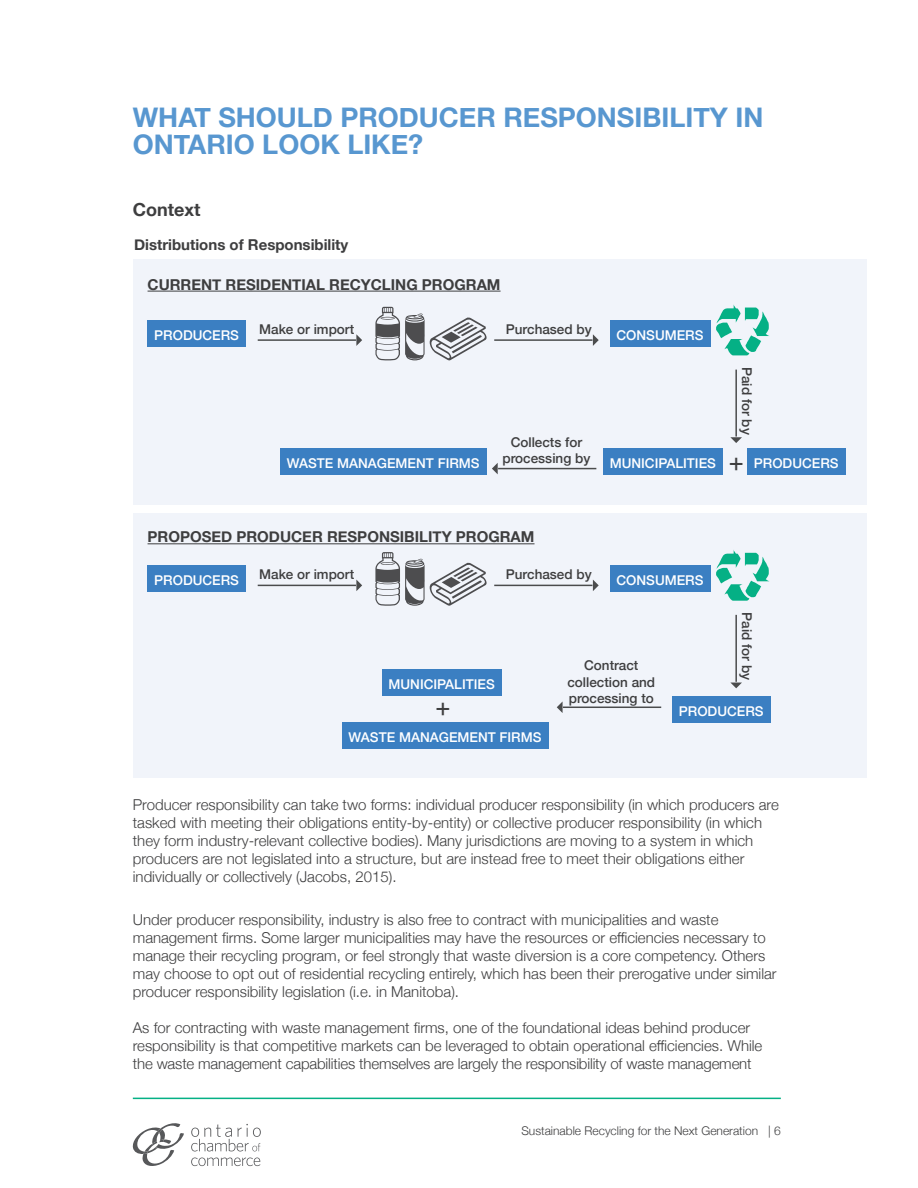
<style>
.page{position:relative;width:918px;height:1188px;background:#fff}
.page>*{position:absolute;margin:0;border:0;box-sizing:border-box;transform-origin:0 0}
.t1{font:30px "DIN";color:#3e3e3f}
.t2{font:700 27px "Helvetica Neue";color:#5897d0}
.t3{font:700 18px "Helvetica Neue";color:#3e3e3f}
.t4{font:300 15px/18px "Helvetica Neue";color:#3e3e3f}
.t5{font:700 15px "Helvetica Neue";color:#3e3e3f}
.t6{font:500 13.5px "Helvetica Neue";color:#fff}
.t7{font:500 13.5px/16.2px "Helvetica Neue";color:#3e3e3f;text-align:center}
.t8{font:300 12px "Helvetica Neue";color:#3e3e3f}
</style>
<div class="page">
<hr style="left:133px;top:1098px;width:648px;height:1px;background:#05b085">
<svg style="left:191px;top:1124px;width:70px;height:28px"></svg>
<svg style="left:191px;top:1158px;width:69px;height:8px"></svg>
<svg style="left:133px;top:1123px;width:51px;height:43px"></svg>
<div style="left:134px;top:514px;width:733px;height:264px;background:#f1f4fa"></div>
<hr style="left:148px;top:543px;width:387px;height:1px;background:#3e3e3f">
<div style="left:133px;top:259px;width:734px;height:246px;background:#f1f4fa"></div>
<svg style="left:375px;top:307px;width:112px;height:53px"></svg>
<svg style="left:716px;top:305px;width:53px;height:50px"></svg>
<hr style="left:258px;top:339px;width:98px;height:2px;background:#4b4c4d">
<svg style="left:356px;top:334px;width:6px;height:12px"></svg>
<hr style="left:494px;top:339px;width:99px;height:2px;background:#4b4c4d">
<svg style="left:593px;top:334px;width:6px;height:12px"></svg>
<hr style="left:735px;top:370px;width:2px;height:67px;background:#4b4c4d">
<svg style="left:730px;top:437px;width:12px;height:6px"></svg>
<div style="left:148px;top:320px;width:98px;height:27px;background:#3b7fc2"></div>
<div style="left:610px;top:320px;width:100px;height:27px;background:#3b7fc2"></div>
<div style="left:747px;top:448px;width:98px;height:27px;background:#3b7fc2"></div>
<div style="left:603px;top:448px;width:120px;height:27px;background:#3b7fc2"></div>
<div style="left:280px;top:448px;width:206px;height:27px;background:#3b7fc2"></div>
<hr style="left:498px;top:468px;width:98px;height:1px;background:#4b4c4d">
<svg style="left:492px;top:463px;width:6px;height:11px"></svg>
<svg style="left:375px;top:552px;width:112px;height:54px"></svg>
<svg style="left:716px;top:550px;width:53px;height:51px"></svg>
<hr style="left:258px;top:585px;width:98px;height:1px;background:#4b4c4d">
<svg style="left:356px;top:580px;width:6px;height:11px"></svg>
<hr style="left:494px;top:585px;width:99px;height:1px;background:#4b4c4d">
<svg style="left:593px;top:580px;width:6px;height:11px"></svg>
<hr style="left:735px;top:615px;width:2px;height:67px;background:#4b4c4d">
<svg style="left:731px;top:683px;width:11px;height:5px"></svg>
<div style="left:148px;top:566px;width:98px;height:26px;background:#3b7fc2"></div>
<div style="left:610px;top:566px;width:100px;height:26px;background:#3b7fc2"></div>
<div style="left:672px;top:696px;width:98px;height:26px;background:#3b7fc2"></div>
<hr style="left:563px;top:707px;width:98px;height:1px;background:#4b4c4d">
<svg style="left:557px;top:701px;width:6px;height:12px"></svg>
<div style="left:382px;top:669px;width:120px;height:27px;background:#3b7fc2"></div>
<div style="left:342px;top:723px;width:206px;height:26px;background:#3b7fc2"></div>
<hr style="left:148px;top:291px;width:353px;height:1px;background:#3e3e3f">
<h2 class="t2" style="left:133px;top:96px;width:44px">WHAT</h2>
<h2 class="t2" style="left:218px;top:96px;width:38px">SHOUL</h2>
<h2 class="t2" style="left:313px;top:96px;width:126px">D PRODUCE</h2>
<h2 class="t2" style="left:476px;top:96px;width:173px">R RESPONSIBILITY</h2>
<h2 class="t2" style="left:735px;top:96px;width:14px">IN</h2>
<h2 class="t2" style="left:133px;top:123px;width:20px">ONTA</h2>
<h2 class="t2" style="left:206px;top:123px;width:76px">RIO LOO</h2>
<h2 class="t2" style="left:320px;top:123px;width:104px">K LI KE?</h2>
<p class="t3" style="left:133px;top:195px;width:69px">CONTEXT</p>
<p class="t5" style="left:134px;top:233px;width:216px">DISTRIBUTIONS OF RESPONSIBILITY</p>
<p class="t5" style="left:148px;top:272px;width:352px">CURRENT RESIDENTIAL RECYCLING PROGRAM</p>
<p class="t6" style="left:154px;top:324px;width:85px">PRODUCERS</p>
<p class="t7" style="left:259px;top:321px;width:97px">MAKE OR IMPORT</p>
<p class="t6" style="left:617px;top:324px;width:11px">CONS</p>
<p class="t6" style="left:655px;top:324px;width:48px">UMERS</p>
<p class="t7" style="left:506px;top:321px;width:87px">PURCHASED BY</p>
<p class="t7" style="left:756px;top:367px;width:69px;rotate:90deg">PAID FOR BY</p>
<p class="t7" style="left:503px;top:433px;width:89px">COLLECTS FOR<br>PROCESSING BY</p>
<h1 class="t1" style="left:728px;top:442px;width:17px">+</h1>
<p class="t6" style="left:287px;top:452px;width:183px">WASTE MANAG EMENT FIRMS</p>
<p class="t6" style="left:610px;top:452px;width:106px">MUNICIPALITIES</p>
<p class="t6" style="left:754px;top:452px;width:85px">PRODUCERS</p>
<p class="t5" style="left:148px;top:525px;width:386px">PROPOSED PRODUCER RESPONSIBILITY PROGRAM</p>
<p class="t6" style="left:154px;top:570px;width:85px">PRODUCERS</p>
<p class="t7" style="left:259px;top:566px;width:97px">MAKE OR IMPORT</p>
<p class="t6" style="left:617px;top:570px;width:11px">CONS</p>
<p class="t6" style="left:655px;top:570px;width:48px">UMERS</p>
<p class="t7" style="left:506px;top:566px;width:87px">PURCHASED BY</p>
<p class="t6" style="left:389px;top:673px;width:106px">MUNICIPALITIES</p>
<h1 class="t1" style="left:435px;top:688px;width:17px">+</h1>
<p class="t6" style="left:349px;top:727px;width:183px">WASTE MANAG EMENT FIRMS</p>
<p class="t7" style="left:567px;top:657px;width:89px">CONTRACT<br>COLLECTION AND<br>PROCESSING TO</p>
<p class="t7" style="left:756px;top:612px;width:69px;rotate:90deg">PAID FOR BY</p>
<p class="t6" style="left:679px;top:700px;width:85px">PRODUCERS</p>
<p class="t4" style="left:133px;top:795px;width:647px">Producer responsibility can take two forms: individual producer responsibility (in which producers are tasked with meeting their obligations entity-by-entity) or collective producer responsibility (in which they form industry-relevant collective bodies). Many jurisdictions are moving to a system in which producers are not legislated into a structure, but are instead free to meet their obligations either individually or collectively (Jacobs, 2015).</p>
<p class="t4" style="left:133px;top:910px;width:645px">Under producer responsibility, industry is also free to contract with municipalities and waste management firms. Some larger municipalities may have the resources or efficiencies necessary to manage their recycling program, or feel strongly that waste diversion is a core competency. Others may choose to opt out of residential recycling entirely, which has been their prerogative under similar producer responsibility legislation (i.e. in Manitoba).</p>
<p class="t4" style="left:133px;top:1018px;width:631px">As for contracting with waste management firms, one of the foundational ideas behind producer responsibility is that competitive markets can be leveraged to obtain operational efficiencies. While the waste management capabilities themselves are largely the responsibility of waste management</p>
<p class="t8" style="left:521px;top:1121px;width:261px">Sustainable Recycling for the Next Generation | 6</p>
</div>
